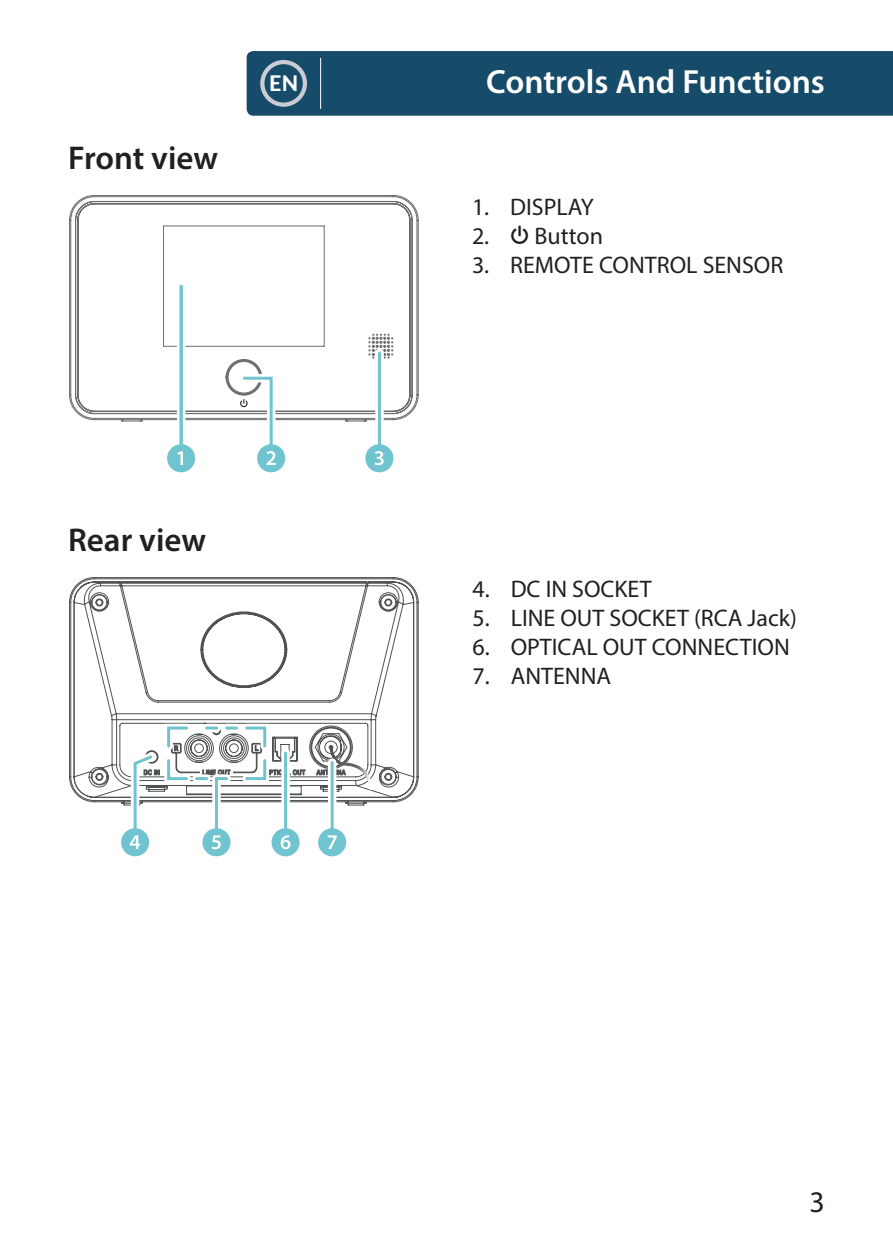
<style>
.page{position:relative;width:893px;height:1259px;background:#fff}
.page>*{position:absolute;margin:0;border:0;box-sizing:border-box;transform-origin:0 0}
.t1{font:600 33.6px "Myriad Pro";color:#fff}
.t2{font:600 33px "Myriad Pro";color:#231f20}
.t3{font:30px "Myriad Pro";color:#231f20}
.t4{font:24px "Myriad Pro";color:#231f20}
.t5{font:800 21.3px "Lato";color:#fff}
.s1{font-family:"Guifxv 2 Transports"}
</style>
<div class="page">
<div style="left:247px;top:51px;width:646px;height:65px;background:#164c69"></div>
<div style="left:260px;top:60px;width:47px;height:47px;border:4px solid #cbcbd5;border-radius:50%"></div>
<hr style="left:320px;top:58px;width:1px;height:51px;background:#fff">
<svg style="left:69px;top:195px;width:350px;height:226px"></svg>
<div style="left:167px;top:444px;width:28px;height:28px;background:#6fc4cf;border-radius:50%"></div>
<div style="left:365px;top:444px;width:28px;height:28px;background:#6fc4cf;border-radius:50%"></div>
<div style="left:257px;top:444px;width:28px;height:28px;background:#6fc4cf;border-radius:50%"></div>
<svg style="left:173px;top:278px;width:220px;height:187px"></svg>
<hr style="left:180px;top:286px;width:3px;height:158px;background:#6fc4cf">
<svg style="left:69px;top:577px;width:350px;height:225px"></svg>
<div style="left:202px;top:828px;width:28px;height:28px;background:#6fc4cf;border-radius:50%"></div>
<div style="left:318px;top:828px;width:28px;height:28px;background:#6fc4cf;border-radius:50%"></div>
<div style="left:121px;top:828px;width:28px;height:28px;background:#6fc4cf;border-radius:50%"></div>
<div style="left:272px;top:828px;width:28px;height:28px;background:#6fc4cf;border-radius:50%"></div>
<svg style="left:127px;top:719px;width:246px;height:130px"></svg>
<h2 class="t2" style="left:68px;top:145px;width:152px">Front view</h2>
<p class="t5" style="left:269px;top:71px;width:31px">EN</p>
<h1 class="t1" style="left:486px;top:69px;width:340px">Controls And Functions</h1>
<p class="t4" style="left:472px;top:198px;width:123px">1. DISPLAY</p>
<p class="t4" style="left:472px;top:227px;width:132px">2. <span class="s1">q</span> Button</p>
<p class="t4" style="left:472px;top:256px;width:313px">3. REMOTE CONTROL SENSOR</p>
<h2 class="t2" style="left:68px;top:527px;width:140px">Rear view</h2>
<p class="t4" style="left:472px;top:580px;width:181px">4. DC IN SOCKET</p>
<p class="t4" style="left:472px;top:609px;width:326px">5. LINE OUT SOCKET (RCA Jack)</p>
<p class="t4" style="left:472px;top:638px;width:319px">6. OPTICAL OUT CONNECTION</p>
<p class="t4" style="left:472px;top:666px;width:140px">7. ANTENNA</p>
<p class="t3" style="left:809px;top:1190px;width:17px">3</p>
</div>
